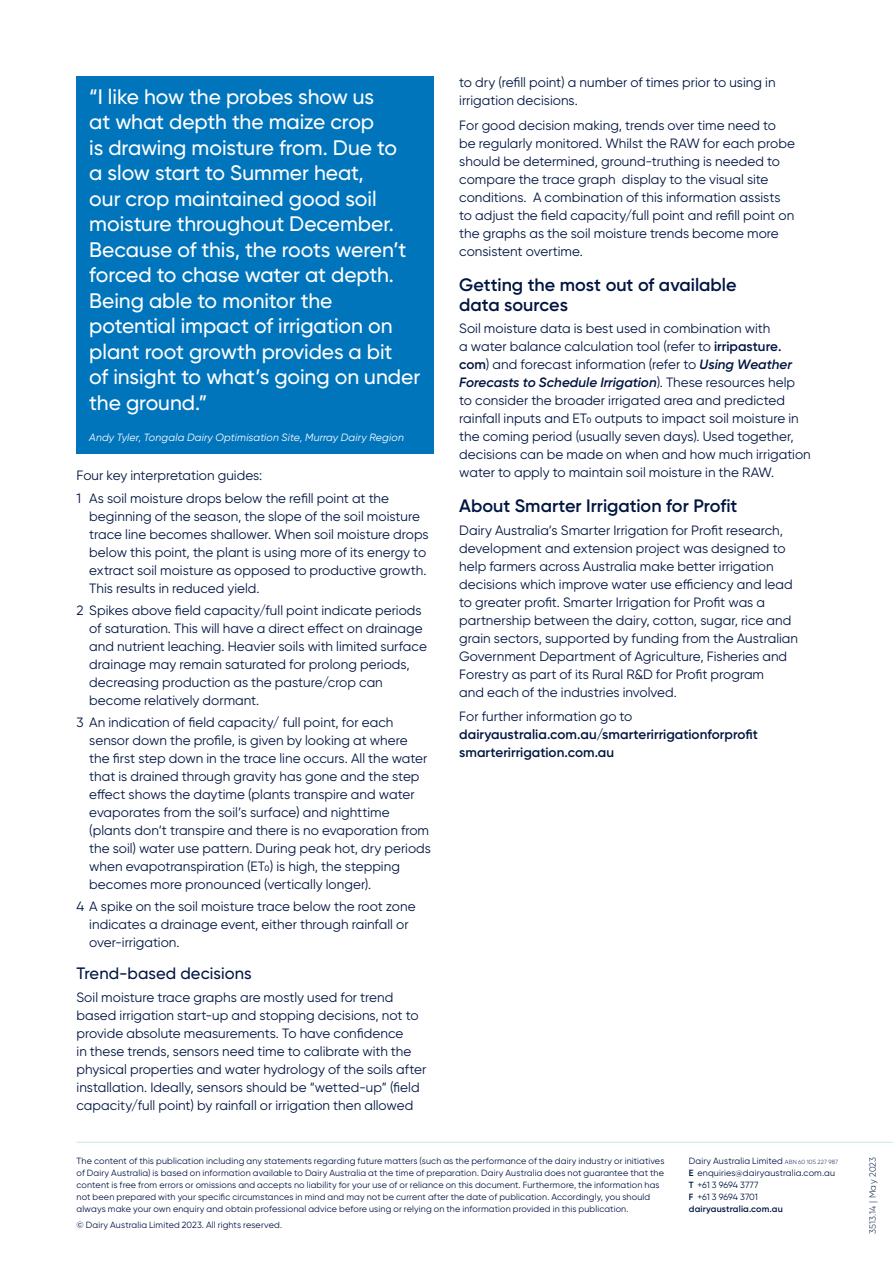
<style>
.page{position:relative;width:893px;height:1263px;background:#fff}
.page>*{position:absolute;margin:0;border:0;box-sizing:border-box;transform-origin:0 0}
.t1{font:500 21px/25.5px "Gilroy";letter-spacing:-.005em;color:#fff}
.t2{font:600 18px/19.5px "Gilroy";color:#001541}
.t3{font:500 16.5px "Gilroy";letter-spacing:.005em;color:#001541}
.t4{font:13.5px/18px "Gilroy";color:#001541}
.t5{font:600 13.5px/18px "Gilroy";color:#001541}
.t6{font:italic 10.5px "Gilroy";letter-spacing:.015em;color:#fff}
.t7{font:9px/12px "Gilroy";letter-spacing:.015em;color:#001541}
.t8{font:300 9px "Gilroy";letter-spacing:.03em;color:#001541}
.s1{font-weight:500;font-size:7.8px}
.s2{font-weight:600}
.s3{font-weight:600;font-style:italic}
.s4{font-weight:300;font-size:6px}
</style>
<div class="page">
<hr style="left:77px;top:1142px;width:816px;height:1px;background:#c9e9eb">
<div style="left:77px;top:77px;width:357px;height:377px;background:#0075bc"></div>
<p class="t1" style="left:89px;top:84px;width:332px">“I like how the probes show us<br>at what depth the maize crop<br>is drawing moisture from. Due to<br>a slow start to Summer heat,<br>our crop maintained good soil moisture throughout December.<br>Because of this, the roots weren’t forced to chase water at depth.<br>Being able to monitor the potential impact of irrigation on plant root growth provides a bit<br>of insight to what’s going on under the ground.”</p>
<p class="t6" style="left:89px;top:431px;width:316px">Andy Tyler, Tongala Dairy Optimisation Site, Murray Dairy Region</p>
<p class="t4" style="left:77px;top:464px;width:314px;line-height:22.2px">Four key interpretation guides:<br>1 As soil moisture drops below the refill point at the</p>
<p class="t4" style="left:89px;top:507px;width:341px">beginning of the season, the slope of the soil moisture trace line becomes shallower. When soil moisture drops below this point, the plant is using more of its energy to extract soil moisture as opposed to productive growth.<br>This results in reduced yield.</p>
<p class="t4" style="left:89px;top:601px;width:339px;text-indent:-13px">2 Spikes above field capacity/full point indicate periods of saturation. This will have a direct effect on drainage and nutrient leaching. Heavier soils with limited surface drainage may remain saturated for prolong periods, decreasing production as the pasture/crop can become relatively dormant.</p>
<p class="t4" style="left:89px;top:713px;width:343px;text-indent:-13px">3 An indication of field capacity/ full point, for each sensor down the profile, is given by looking at where the first step down in the trace line occurs. All the water that is drained through gravity has gone and the step effect shows the daytime (plants transpire and water evaporates from the soil’s surface) and nighttime (plants don’t transpire and there is no evaporation from the soil) water use pattern. During peak hot, dry periods when evapotranspiration (ET<span class="s1">0</span>) is high, the stepping becomes more pronounced (vertically longer).</p>
<p class="t4" style="left:89px;top:897px;width:328px;text-indent:-13px">4 A spike on the soil moisture trace below the root zone indicates a drainage event, either through rainfall or over-irrigation.</p>
<p class="t3" style="left:77px;top:963px;width:177px">Trend-based decisions</p>
<p class="t4" style="left:77px;top:988px;width:351px">Soil moisture trace graphs are mostly used for trend based irrigation start-up and stopping decisions, not to provide absolute measurements. To have confidence<br>in these trends, sensors need time to calibrate with the physical properties and water hydrology of the soils after installation. Ideally, sensors should be “wetted-up” (field capacity/full point) by rainfall or irrigation then allowed</p>
<p class="t4" style="left:459px;top:73px;width:318px">to dry (refill point) a number of times prior to using in irrigation decisions.</p>
<p class="t4" style="left:459px;top:116px;width:337px">For good decision making, trends over time need to be regularly monitored. Whilst the RAW for each probe should be determined, ground-truthing is needed to compare the trace graph display to the visual site conditions. A combination of this information assists to adjust the field capacity/full point and refill point on the graphs as the soil moisture trends become more consistent overtime.</p>
<h2 class="t2" style="left:459px;top:275px;width:279px">Getting the most out of available data sources</h2>
<p class="t4" style="left:459px;top:319px;width:353px">Soil moisture data is best used in combination with<br>a water balance calculation tool (refer to <span class="s2">irripasture. com</span>) and forecast information (refer to <span class="s3">Using Weather Forecasts to Schedule Irrigation</span>). These resources help to consider the broader irrigated area and predicted rainfall inputs and ET<span class="s1">0</span> outputs to impact soil moisture in the coming period (usually seven days). Used together, decisions can be made on when and how much irrigation water to apply to maintain soil moisture in the RAW.</p>
<h2 class="t2" style="left:459px;top:496px;width:280px">About Smarter Irrigation for Profit</h2>
<p class="t4" style="left:459px;top:521px;width:340px">Dairy Australia’s Smarter Irrigation for Profit research, development and extension project was designed to help farmers across Australia make better irrigation decisions which improve water use efficiency and lead to greater profit. Smarter Irrigation for Profit was a partnership between the dairy, cotton, sugar, rice and grain sectors, supported by funding from the Australian Government Department of Agriculture, Fisheries and Forestry as part of its Rural R&amp;D for Profit program<br>and each of the industries involved.</p>
<p class="t4" style="left:459px;top:707px;width:175px">For further information go to</p>
<p class="t5" style="left:459px;top:725px;width:300px">dairyaustralia.com.au/smarterirrigationforprofit smarterirrigation.com.au</p>
<p class="t7" style="left:77px;top:1154px;width:589px">The content of this publication including any statements regarding future matters (such as the performance of the dairy industry or initiatives of Dairy Australia) is based on information available to Dairy Australia at the time of preparation. Dairy Australia does not guarantee that the content is free from errors or omissions and accepts no liability for your use of or reliance on this document. Furthermore, the information has not been prepared with your specific circumstances in mind and may not be current after the date of publication. Accordingly, you should always make your own enquiry and obtain professional advice before using or relying on the information provided in this publication.</p>
<p class="t7" style="left:77px;top:1219px;width:207px">© Dairy Australia Limited 2023. All rights reserved.</p>
<p class="t7" style="left:689px;top:1154px;width:151px">Dairy Australia Limited <span class="s4">ABN 60 105 227 987<br></span><span class="s2">E</span> enquiries@dairyaustralia.com.au<br><span class="s2">T</span> +61 3 9694 3777<br><span class="s2">F</span> +61 3 9694 3701 <span class="s2">dairyaustralia.com.au</span></p>
<p class="t8" style="left:867px;top:1234px;width:79px;rotate:-90deg">3513.14 | May 2023</p>
</div>
